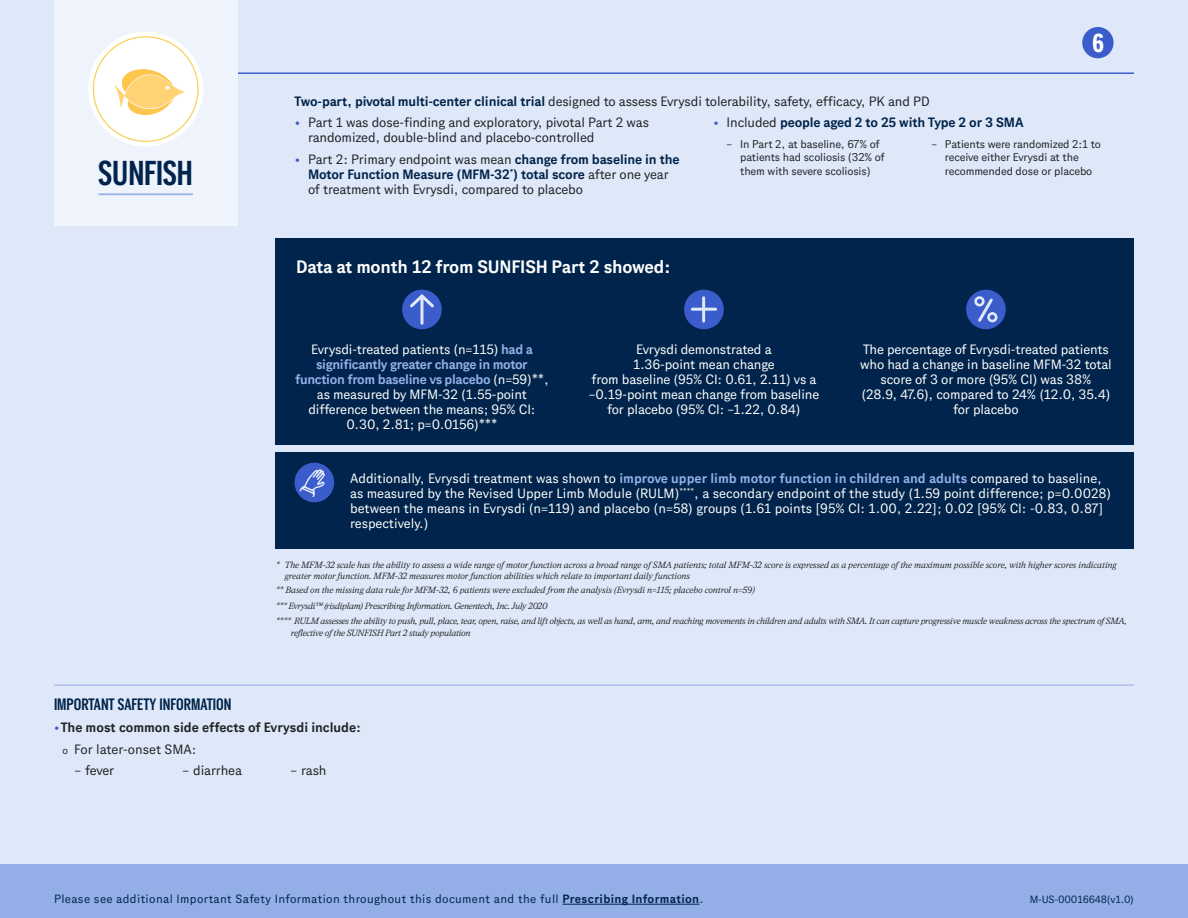
<style>
.page{position:relative;width:1188px;height:918px;background:#fff}
.page>*{position:absolute;margin:0;border:0;box-sizing:border-box;transform-origin:0 0}
.t1{font:700 34.5px "Gene Condensed";color:#00244b}
.t2{font:800 25.95px "Gene Condensed";color:#fff}
.t3{font:700 18px "Gene Sans";letter-spacing:-.01em;color:#fff}
.t4{font:700 16.5px "Gene Condensed";color:#00244b}
.t5{font:13.5px/15px "Gene Sans";letter-spacing:-.01em;color:#fff;text-align:center}
.t6{font:13.5px/15px "Gene Sans";letter-spacing:-.01em;color:#1e2325}
.t7{font:700 13.5px/21.8px "Gene Sans";color:#1e2325}
.t8{font:700 13.5px "Gene Sans";letter-spacing:-.01em;color:#00244b}
.t9{font:12px "Gene Sans";letter-spacing:.03em;color:#00244b}
.t10{font:11.25px/13.5px "Gene Sans";letter-spacing:-.01em;color:#1e2325}
.t11{font:10.5px "Gene Sans";letter-spacing:-.01em;color:#00244b}
.t12{font:italic 9px/15.6px "Gene Serif";letter-spacing:-.02em;color:#1e2325}
.s1{font-weight:700;color:#00244b}
.s2{color:#3b5ccb}
.s3{font-weight:400;color:#3b5ccb}
.s4{font-weight:400;color:#1e2325}
.s5{font-weight:700;color:#94afe7}
.s6{font-weight:400;font-size:10.5px}
.s7{font-weight:400}
.s8{font-weight:700}
</style>
<div class="page">
<div style="left:0;top:0;width:1188px;height:864px;background:#dfe8f8"></div>
<div style="left:0;top:864px;width:1188px;height:54px;background:#94afe7"></div>
<div style="left:1082px;top:27px;width:32px;height:31px;background:#3b5ccb;border-radius:50%"></div>
<hr style="left:563px;top:904px;width:137px;height:1px;background:#00244b">
<hr style="left:54px;top:72px;width:1080px;height:2px;background:#3b5ccb">
<div style="left:54px;top:0;width:183px;height:225px;background:#eff3fb"></div>
<div style="left:88px;top:32px;width:115px;height:115px;background:#fff;border-radius:50%"></div>
<svg style="left:114px;top:69px;width:71px;height:47px"></svg>
<hr style="left:99px;top:193px;width:94px;height:2px;background:#94afe7">
<hr style="left:54px;top:685px;width:1080px;height:1px;background:#94afe7">
<div style="left:276px;top:238px;width:858px;height:206px;background:#00244b"></div>
<div style="left:684px;top:290px;width:40px;height:39px;background:#3b5ccb;border-radius:50%"></div>
<hr style="left:702px;top:298px;width:3px;height:23px;background:#dfe8f8">
<hr style="left:692px;top:308px;width:24px;height:3px;background:#dfe8f8">
<div style="left:966px;top:290px;width:40px;height:39px;background:#3b5ccb;border-radius:50%"></div>
<svg style="left:978px;top:298px;width:16px;height:25px"></svg>
<div style="left:974px;top:296px;width:11px;height:11px;border:3px solid #dfe8f8;border-radius:50%"></div>
<div style="left:987px;top:312px;width:11px;height:10px;border:3px solid #dfe8f8;border-radius:50%"></div>
<div style="left:276px;top:452px;width:858px;height:97px;background:#00244b"></div>
<div style="left:295px;top:463px;width:39px;height:39px;background:#3b5ccb;border-radius:50%"></div>
<svg style="left:298px;top:468px;width:29px;height:31px"></svg>
<div style="left:402px;top:290px;width:40px;height:39px;background:#3b5ccb;border-radius:50%"></div>
<svg style="left:410px;top:294px;width:24px;height:31px"></svg>
<h1 class="t1" style="left:99px;top:153px;width:96px">SUNFISH</h1>
<h2 class="t2" style="left:1092px;top:28px;width:14px">6</h2>
<p class="t6" style="left:295px;top:93px;width:637px"><span class="s1">Two-part, pivotal multi-center clinical trial</span> designed to assess Evrysdi tolerability, safety, efficacy, PK and PD</p>
<p class="t6" style="left:308px;top:115px;width:343px;text-indent:-14px"><span class="s2">•</span> Part 1 was dose-finding and exploratory, pivotal Part 2 was randomized, double-blind and placebo-controlled</p>
<p class="t6" style="left:308px;top:152px;width:373px;text-indent:-13px"><span class="s2">•</span> Part 2: Primary endpoint was mean <span class="s1">change from baseline in the<br>Motor Function Measure (MFM-32</span><sup>*</sup><span class="s1">) total score</span> after one year of treatment with Evrysdi, compared to placebo</p>
<p class="t8" style="left:713px;top:115px;width:312px"><span class="s3">•</span> <span class="s4">Included</span> people aged 2 to 25 with Type 2 or 3 SMA</p>
<p class="t10" style="left:740px;top:137px;width:146px;text-indent:-14px">– In Part 2, at baseline, 67% of patients had scoliosis (32% of them with severe scoliosis)</p>
<p class="t10" style="left:945px;top:137px;width:157px;text-indent:-14px">– Patients were randomized 2:1 to receive either Evrysdi at the recommended dose or placebo</p>
<h3 class="t3" style="left:296px;top:257px;width:376px">Data at month 12 from SUNFISH Part 2 showed:</h3>
<p class="t5" style="left:295px;top:342px;width:255px">Evrysdi-treated patients (n=115) <span class="s5">had a significantly greater change in motor function from baseline vs placebo</span> (n=59)**, as measured by MFM-32 (1.55-point difference between the means; 95% CI:<br>0.30, 2.81; p=0.0156)***</p>
<p class="t5" style="left:589px;top:342px;width:232px">Evrysdi demonstrated a<br>1.36-point mean change<br>from baseline (95% CI: 0.61, 2.11) vs a –0.19-point mean change from baseline for placebo (95% CI: –1.22, 0.84)</p>
<p class="t5" style="left:860px;top:342px;width:253px">The percentage of Evrysdi-treated patients who had a change in baseline MFM-32 total score of 3 or more (95% CI) was 38%<br>(28.9, 47.6), compared to 24% (12.0, 35.4) for placebo</p>
<p class="t5" style="left:350px;top:471px;width:763px;text-align:left">Additionally, Evrysdi treatment was shown to <span class="s5">improve upper limb motor function in children and adults</span> compared to baseline, as measured by the Revised Upper Limb Module (RULM)<sup>****</sup>, a secondary endpoint of the study (1.59 point difference; p=0.0028) between the means in Evrysdi (n=119) and placebo (n=58) groups (1.61 points [95% CI: 1.00, 2.22]; 0.02 [95% CI: -0.83, 0.87] respectively.)</p>
<p class="t12" style="left:285px;top:559px;width:833px;line-height:10.5px;text-indent:-9px">* The MFM-32 scale has the ability to assess a wide range of motor function across a broad range of SMA patients; total MFM-32 score is expressed as a percentage of the maximum possible score, with higher scores indicating greater motor function. MFM-32 measures motor function abilities which relate to important daily functions</p>
<p class="t12" style="left:276px;top:582px;width:853px">** Based on the missing data rule for MFM-32, 6 patients were excluded from the analysis (Evrysdi n=115; placebo control n=59)<br>*** Evrysdi™ (risdiplam) Prescribing Information. Genentech, Inc. July 2020<br>**** RULM assesses the ability to push, pull, place, tear, open, raise, and lift objects, as well as hand, arm, and reaching movements in children and adults with SMA. It can capture progressive muscle weakness across the spectrum of SMA,</p>
<p class="t12" style="left:291px;top:625px;width:181px">reflective of the SUNFISH Part 2 study population</p>
<p class="t4" style="left:54px;top:695px;width:179px">IMPORTANT SAFETY INFORMATION</p>
<p class="t7" style="left:62px;top:716px;width:300px;text-indent:-8px"><span class="s3">•</span>The most common side effects of Evrysdi include: <span class="s6">o</span> <span class="s7">For later-onset SMA:</span></p>
<p class="t6" style="left:75px;top:763px;width:41px">– fever</p>
<p class="t6" style="left:183px;top:763px;width:61px">– diarrhea</p>
<p class="t6" style="left:291px;top:763px;width:38px">– rash</p>
<p class="t9" style="left:54px;top:892px;width:651px">Please see additional Important Safety Information throughout this document and the full <span class="s8">Prescribing Information</span>.</p>
<p class="t11" style="left:1030px;top:893px;width:106px">M-US-00016648(v1.0)</p>
</div>
